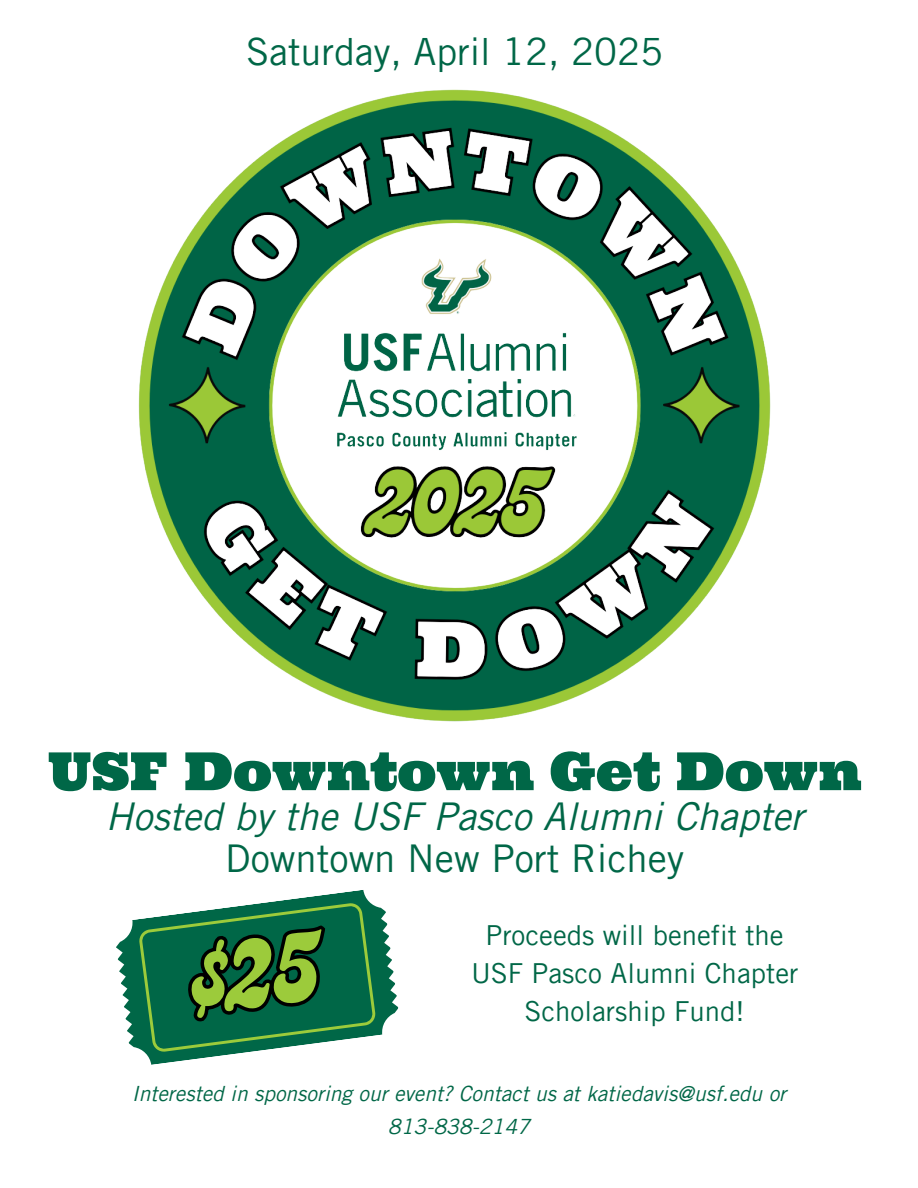
<style>
.page{position:relative;width:918px;height:1188px;background:#fff}
.page>*{position:absolute;margin:0;border:0;box-sizing:border-box;transform-origin:0 0}
.t1{font:52.5px "Ultra";color:#006747}
.t2{font:italic 38.4px/42.8px "Trade Gothic LT Pro";color:#006747;text-align:center}
.t3{font:37.65px "Trade Gothic LT Pro";color:#006747}
.t4{font:27.6px/38px "Trade Gothic LT Pro";color:#006747;text-align:center}
.t5{font:italic 21px/32.7px "Trade Gothic LT Pro";color:#006747;text-align:center}
.s1{font-style:normal}
</style>
<div class="page">
<img style="left:138px;top:89px;width:633px;height:633px">
<svg style="left:116px;top:890px;width:283px;height:175px"></svg>
<svg style="left:138px;top:902px;width:239px;height:151px;background:#196647"></svg>
<p class="t3" style="left:246px;top:38px;width:418px">Saturday, April 12, 2025</p>
<h2 class="t1" style="left:48px;top:737px;width:815px">USF Downtown Get Down</h2>
<h2 class="t2" style="left:106px;top:800px;width:700px">Hosted by the USF Pasco Alumni Chapter<br><span class="s1">Downtown New Port Richey</span></h2>
<p class="t4" style="left:471px;top:920px;width:329px">Proceeds will benefit the<br>USF Pasco Alumni Chapter<br>Scholarship Fund!</p>
<h1 class="t5" style="left:132px;top:1080px;width:656px">Interested in sponsoring our event? Contact us at katiedavis@usf.edu or<br>813-838-2147</h1>
</div>
